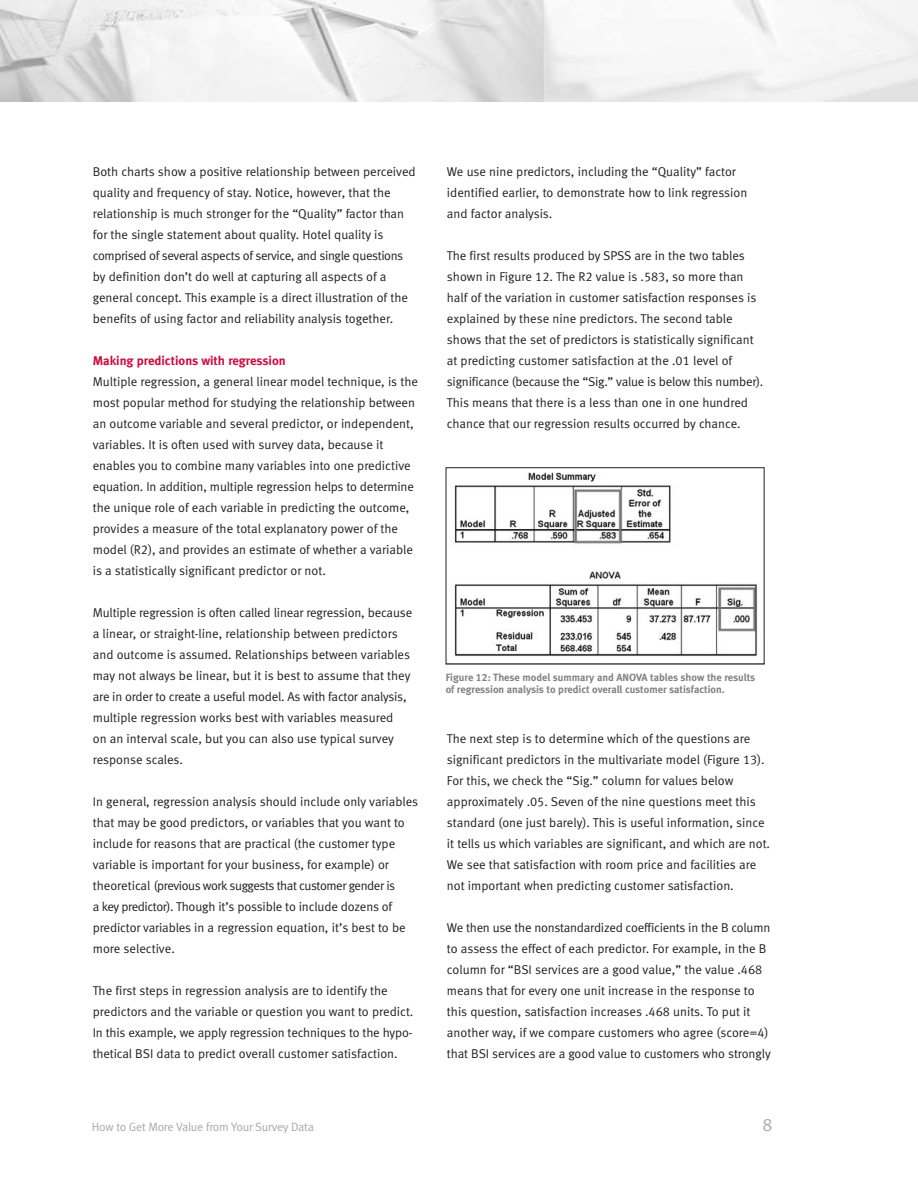
<style>
.page{position:relative;width:918px;height:1188px;background:#fff}
.page>*{position:absolute;margin:0;border:0;box-sizing:border-box;transform-origin:0 0}
.t1{font:18px "Meta Normal LF";color:#a8a9ad}
.t2{font:12.75px/21px "Meta Normal LF";color:#231f20}
.t3{font:12.75px "Meta Bold LF";color:#cd0d40}
.t4{font:12px "Meta Normal";letter-spacing:-.015em;color:#a8a9ad}
.t5{font:10.5px/12.6px "Meta Bold LF";color:#808285}
</style>
<div class="page">
<img style="left:0;top:0;width:918px;height:102px">
<img style="left:454px;top:472px;width:304px;height:185px">
<div style="left:446px;top:467px;width:319px;height:198px;border:1px solid #231f20"></div>
<p class="t2" style="left:93px;top:163px;width:324px">Both charts show a positive relationship between perceived quality and frequency of stay. Notice, however, that the relationship is much stronger for the “Quality” factor than for the single statement about quality. Hotel quality is comprised of several aspects of service, and single questions by definition don’t do well at capturing all aspects of a general concept. This example is a direct illustration of the benefits of using factor and reliability analysis together.</p>
<p class="t3" style="left:93px;top:356px;width:194px">Making predictions with regression</p>
<p class="t2" style="left:93px;top:373px;width:327px">Multiple regression, a general linear model technique, is the most popular method for studying the relationship between an outcome variable and several predictor, or independent, variables. It is often used with survey data, because it enables you to combine many variables into one predictive equation. In addition, multiple regression helps to determine the unique role of each variable in predicting the outcome, provides a measure of the total explanatory power of the model (R2), and provides an estimate of whether a variable is a statistically significant predictor or not.</p>
<p class="t2" style="left:93px;top:604px;width:321px">Multiple regression is often called linear regression, because a linear, or straight-line, relationship between predictors and outcome is assumed. Relationships between variables may not always be linear, but it is best to assume that they are in order to create a useful model. As with factor analysis, multiple regression works best with variables measured<br>on an interval scale, but you can also use typical survey response scales.</p>
<p class="t2" style="left:93px;top:793px;width:327px">In general, regression analysis should include only variables that may be good predictors, or variables that you want to include for reasons that are practical (the customer type variable is important for your business, for example) or theoretical (previous work suggests that customer gender is<br>a key predictor). Though it’s possible to include dozens of predictor variables in a regression equation, it’s best to be more selective.</p>
<p class="t2" style="left:93px;top:982px;width:322px">The first steps in regression analysis are to identify the predictors and the variable or question you want to predict.<br>In this example, we apply regression techniques to the hypo&shy;thetical BSI data to predict overall customer satisfaction.</p>
<p class="t2" style="left:447px;top:163px;width:302px">We use nine predictors, including the “Quality” factor identified earlier, to demonstrate how to link regression and factor analysis.</p>
<p class="t2" style="left:447px;top:247px;width:318px">The first results produced by SPSS are in the two tables shown in Figure 12. The R2 value is .583, so more than half of the variation in customer satisfaction responses is explained by these nine predictors. The second table shows that the set of predictors is statistically significant at predicting customer satisfaction at the .01 level of significance (because the “Sig.” value is below this number).<br>This means that there is a less than one in one hundred chance that our regression results occurred by chance.</p>
<p class="t5" style="left:446px;top:672px;width:311px">Figure 12: These model summary and ANOVA tables show the results of regression analysis to predict overall customer satisfaction.</p>
<p class="t2" style="left:447px;top:730px;width:325px">The next step is to determine which of the questions are significant predictors in the multivariate model (Figure 13).<br>For this, we check the “Sig.” column for values below approximately .05. Seven of the nine questions meet this standard (one just barely). This is useful information, since it tells us which variables are significant, and which are not.<br>We see that satisfaction with room price and facilities are not important when predicting customer satisfaction.</p>
<p class="t2" style="left:447px;top:919px;width:325px">We then use the nonstandardized coefficients in the B column to assess the effect of each predictor. For example, in the B column for “BSI services are a good value,” the value .468 means that for every one unit increase in the response to this question, satisfaction increases .468 units. To put it another way, if we compare customers who agree (score=4) that BSI services are a good value to customers who strongly</p>
<p class="t4" style="left:92px;top:1122px;width:223px">How to Get More Value from Your Survey Data</p>
<h1 class="t1" style="left:763px;top:1118px;width:12px">8</h1>
</div>
